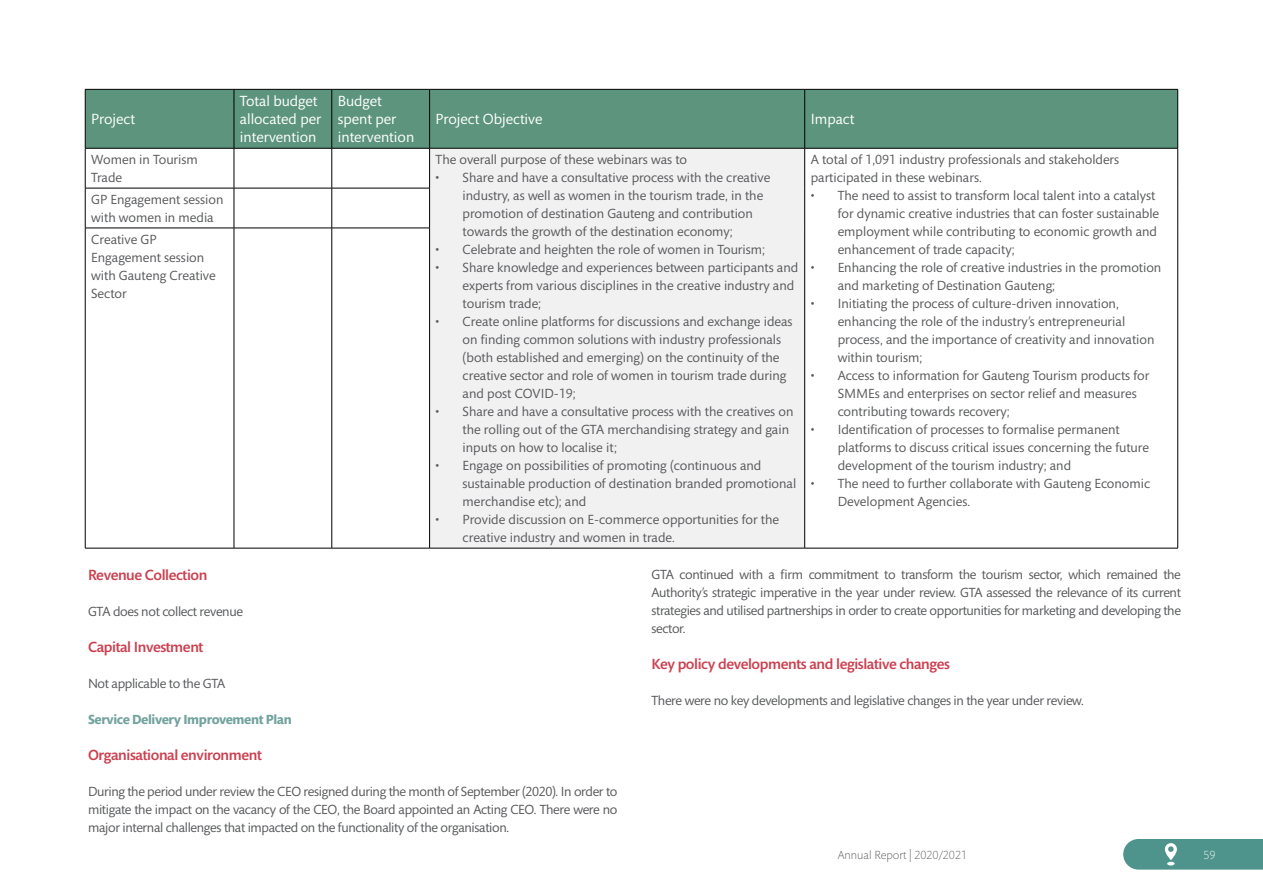
<style>
.page{position:relative;width:1263px;height:893px;background:#fff}
.page>*{position:absolute;margin:0;border:0;box-sizing:border-box;transform-origin:0 0}
.t1{font:500 15px "Mundo Sans Std";letter-spacing:-.025em;color:#cc4050}
.t2{font:15px/18px "Mundo Sans Std";color:#fff}
.t3{font:13.5px/18px "Mundo Sans Std";color:#58595b}
.t4{font:13.5px "Mundo Sans Std";letter-spacing:-.025em;color:#58595b}
.t5{font:700 13.5px "Mundo Sans Std";letter-spacing:-.025em;color:#73a39e}
.t6{font:300 12px "Mundo Sans Std";color:#58595b}
.t7{font:300 12px "Mundo Sans Std";color:#fff}
</style>
<div class="page">
<div style="left:86px;top:90px;width:1091px;height:58px;background:#5c947d"></div>
<div style="left:430px;top:148px;width:375px;height:400px;background:#f1f1f2"></div>
<hr style="left:85px;top:148px;width:1px;height:40px;background:#000">
<hr style="left:234px;top:148px;width:1px;height:40px;background:#000">
<hr style="left:331px;top:148px;width:1px;height:40px;background:#000">
<hr style="left:1177px;top:148px;width:1px;height:40px;background:#000">
<hr style="left:1177px;top:188px;width:1px;height:40px;background:#000">
<hr style="left:1177px;top:228px;width:1px;height:320px;background:#000">
<hr style="left:805px;top:548px;width:373px;height:1px;background:#000">
<hr style="left:85px;top:188px;width:149px;height:1px;background:#000">
<hr style="left:85px;top:188px;width:1px;height:40px;background:#000">
<hr style="left:234px;top:188px;width:98px;height:1px;background:#000">
<hr style="left:234px;top:188px;width:1px;height:40px;background:#000">
<hr style="left:332px;top:188px;width:98px;height:1px;background:#000">
<hr style="left:331px;top:188px;width:1px;height:40px;background:#000">
<hr style="left:85px;top:228px;width:149px;height:1px;background:#000">
<hr style="left:85px;top:228px;width:1px;height:320px;background:#000">
<hr style="left:234px;top:228px;width:98px;height:1px;background:#000">
<hr style="left:234px;top:228px;width:1px;height:320px;background:#000">
<hr style="left:332px;top:228px;width:98px;height:1px;background:#000">
<hr style="left:331px;top:228px;width:1px;height:320px;background:#000">
<hr style="left:85px;top:548px;width:149px;height:1px;background:#000">
<hr style="left:234px;top:548px;width:98px;height:1px;background:#000">
<hr style="left:332px;top:548px;width:98px;height:1px;background:#000">
<hr style="left:85px;top:90px;width:1px;height:58px;background:#000">
<hr style="left:85px;top:89px;width:149px;height:1px;background:#000">
<hr style="left:234px;top:89px;width:98px;height:1px;background:#000">
<hr style="left:332px;top:89px;width:98px;height:1px;background:#000">
<hr style="left:430px;top:89px;width:375px;height:1px;background:#000">
<hr style="left:805px;top:89px;width:373px;height:1px;background:#000">
<hr style="left:234px;top:90px;width:1px;height:58px;background:#000">
<hr style="left:331px;top:90px;width:1px;height:58px;background:#000">
<hr style="left:429px;top:90px;width:1px;height:58px;background:#000">
<hr style="left:804px;top:90px;width:1px;height:58px;background:#000">
<hr style="left:1177px;top:90px;width:1px;height:58px;background:#000">
<hr style="left:85px;top:148px;width:149px;height:1px;background:#000">
<hr style="left:234px;top:148px;width:98px;height:1px;background:#000">
<hr style="left:332px;top:148px;width:98px;height:1px;background:#000">
<hr style="left:430px;top:148px;width:375px;height:1px;background:#000">
<hr style="left:805px;top:148px;width:373px;height:1px;background:#000">
<hr style="left:429px;top:148px;width:1px;height:40px;background:#000">
<hr style="left:429px;top:188px;width:1px;height:40px;background:#000">
<hr style="left:429px;top:228px;width:1px;height:320px;background:#000">
<hr style="left:804px;top:148px;width:1px;height:40px;background:#000">
<hr style="left:804px;top:188px;width:1px;height:40px;background:#000">
<hr style="left:804px;top:228px;width:1px;height:320px;background:#000">
<hr style="left:430px;top:548px;width:375px;height:1px;background:#000">
<svg style="left:1123px;top:839px;width:140px;height:31px"></svg>
<p class="t2" style="left:91px;top:111px;width:45px">Project</p>
<p class="t2" style="left:240px;top:93px;width:83px">Total budget allocated per intervention</p>
<p class="t2" style="left:338px;top:93px;width:78px">Budget spent per intervention</p>
<p class="t2" style="left:436px;top:111px;width:108px">Project Objective</p>
<p class="t2" style="left:811px;top:111px;width:45px">Impact</p>
<p class="t3" style="left:91px;top:151px;width:108px">Women in Tourism<br>Trade</p>
<p class="t3" style="left:436px;top:151px;width:253px">The overall purpose of these webinars was to</p>
<p class="t3" style="left:463px;top:169px;width:309px;text-indent:-27px">• Share and have a consultative process with the creative industry, as well as women in the tourism trade, in the promotion of destination Gauteng and contribution towards the growth of the destination economy;</p>
<p class="t3" style="left:436px;top:241px;width:331px">• Celebrate and heighten the role of women in Tourism;</p>
<p class="t3" style="left:463px;top:259px;width:337px;text-indent:-27px">• Share knowledge and experiences between participants and experts from various disciplines in the creative industry and tourism trade;</p>
<p class="t3" style="left:463px;top:313px;width:331px;text-indent:-27px">• Create online platforms for discussions and exchange ideas on finding common solutions with industry professionals (both established and emerging) on the continuity of the creative sector and role of women in tourism trade during and post COVID-19;</p>
<p class="t3" style="left:463px;top:403px;width:332px;text-indent:-27px">• Share and have a consultative process with the creatives on the rolling out of the GTA merchandising strategy and gain inputs on how to localise it;</p>
<p class="t3" style="left:463px;top:457px;width:335px;text-indent:-27px">• Engage on possibilities of promoting (continuous and sustainable production of destination branded promotional merchandise etc); and</p>
<p class="t3" style="left:463px;top:511px;width:318px;text-indent:-27px">• Provide discussion on E-commerce opportunities for the creative industry and women in trade.</p>
<p class="t3" style="left:91px;top:191px;width:134px">GP Engagement session with women in media</p>
<p class="t3" style="left:91px;top:230px;width:126px">Creative GP<br>Engagement session with Gauteng Creative<br>Sector</p>
<p class="t3" style="left:811px;top:151px;width:310px">A total of 1,091 industry professionals and stakeholders participated in these webinars.</p>
<p class="t3" style="left:838px;top:187px;width:323px;text-indent:-27px">• The need to assist to transform local talent into a catalyst for dynamic creative industries that can foster sustainable employment while contributing to economic growth and enhancement of trade capacity;</p>
<p class="t3" style="left:838px;top:259px;width:325px;text-indent:-27px">• Enhancing the role of creative industries in the promotion and marketing of Destination Gauteng;</p>
<p class="t3" style="left:838px;top:295px;width:318px;text-indent:-27px">• Initiating the process of culture-driven innovation, enhancing the role of the industry’s entrepreneurial process, and the importance of creativity and innovation within tourism;</p>
<p class="t3" style="left:838px;top:367px;width:313px;text-indent:-27px">• Access to information for Gauteng Tourism products for<br>SMMEs and enterprises on sector relief and measures contributing towards recovery;</p>
<p class="t3" style="left:838px;top:421px;width:313px;text-indent:-27px">• Identification of processes to formalise permanent platforms to discuss critical issues concerning the future development of the tourism industry; and</p>
<p class="t3" style="left:838px;top:475px;width:314px;text-indent:-27px">• The need to further collaborate with Gauteng Economic<br>Development Agencies.</p>
<p class="t1" style="left:88px;top:567px;width:121px">Revenue Collection</p>
<p class="t4" style="left:88px;top:604px;width:156px">GTA does not collect revenue</p>
<p class="t1" style="left:88px;top:639px;width:117px">Capital Investment</p>
<p class="t4" style="left:88px;top:676px;width:139px">Not applicable to the GTA</p>
<p class="t5" style="left:88px;top:712px;width:205px">Service Delivery Improvement Plan</p>
<p class="t1" style="left:88px;top:747px;width:175px">Organisational environment</p>
<p class="t3" style="left:88px;top:783px;width:531px;text-align:justify">During the period under review the CEO resigned during the month of September (2020). In order to mitigate the impact on the vacancy of the CEO, the Board appointed an Acting CEO. There were no major internal challenges that impacted on the functionality of the organisation.</p>
<p class="t3" style="left:651px;top:566px;width:531px;text-align:justify">GTA continued with a firm commitment to transform the tourism sector, which remained the Authority’s strategic imperative in the year under review. GTA assessed the relevance of its current strategies and utilised partnerships in order to create opportunities for marketing and developing the sector.</p>
<p class="t1" style="left:651px;top:656px;width:300px">Key policy developments and legislative changes</p>
<p class="t4" style="left:651px;top:693px;width:434px">There were no key developments and legislative changes in the year under review.</p>
<p class="t6" style="left:838px;top:848px;width:131px">Annual Report | 2020/2021</p>
<p class="t7" style="left:1203px;top:848px;width:14px">59</p>
</div>
